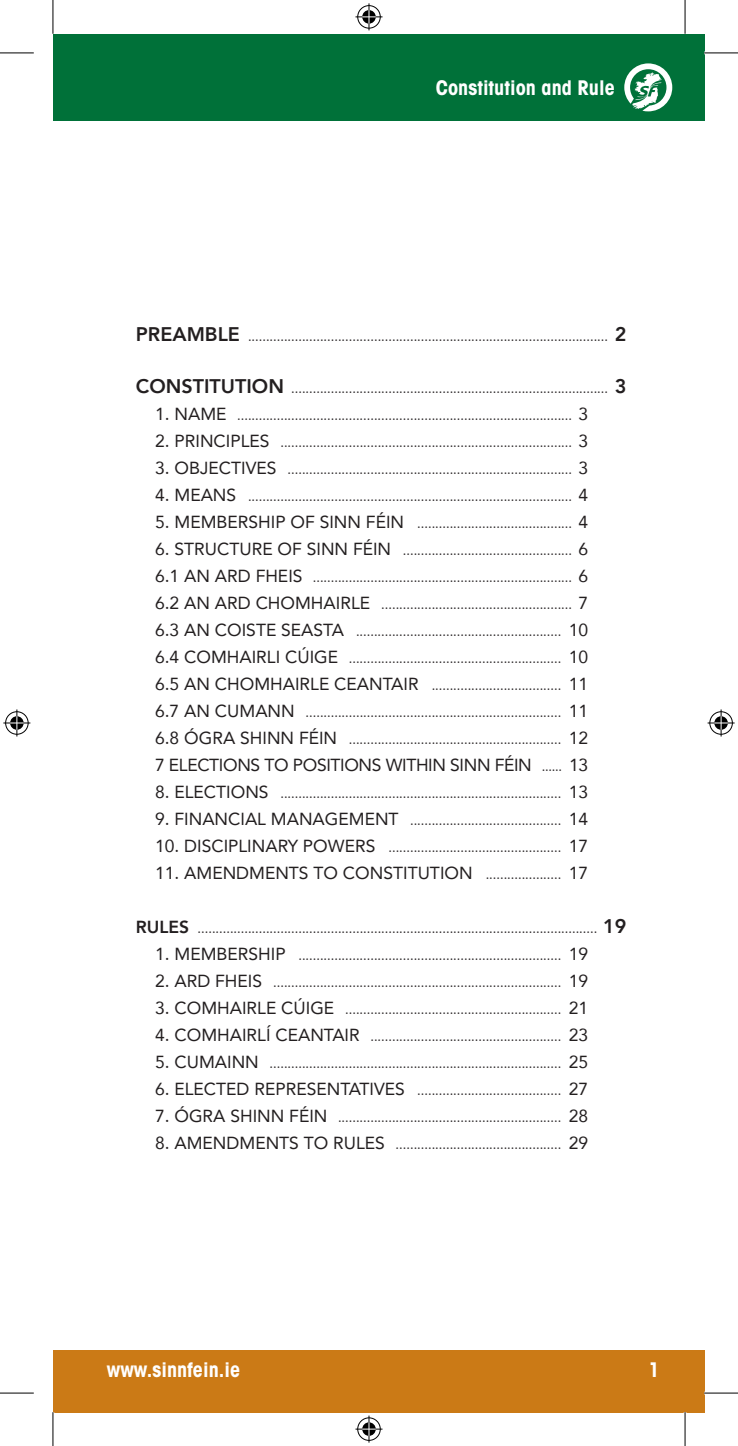
<style>
.page{position:relative;width:738px;height:1446px;background:#fff}
.page>*{position:absolute;margin:0;border:0;box-sizing:border-box;transform-origin:0 0}
.t1{font:700 condensed 20.25px "Avant Garde";color:#fff}
.t2{font:17.55px "Avenir";color:#231f20}
.t3{font:17.55px "Avenir";letter-spacing:-.02em;color:#231f20}
.t4{font:13.05px/27px "Avenir";color:#231f20;text-align:justify}
.s1{font-weight:800;font-size:19.8px}
.s2{font-size:17.55px}
.s3{font-size:13.05px}
.s4{font-weight:800;font-size:17.55px}
</style>
<div class="page">
<div style="left:53px;top:34px;width:650px;height:86px;background:#007139"></div>
<div style="left:53px;top:1349px;width:650px;height:62px;background:#cb7a16"></div>
<svg style="left:624px;top:63px;width:48px;height:48px"></svg>
<hr style="left:0;top:53px;width:34px;height:1px;background:#000">
<hr style="left:703px;top:53px;width:34px;height:1px;background:#000">
<hr style="left:0;top:1392px;width:34px;height:1px;background:#000">
<hr style="left:703px;top:1392px;width:34px;height:1px;background:#000">
<hr style="left:53px;top:0;width:1px;height:34px;background:#000">
<hr style="left:53px;top:1411px;width:1px;height:34px;background:#000">
<hr style="left:684px;top:0;width:1px;height:34px;background:#000">
<hr style="left:684px;top:1411px;width:1px;height:34px;background:#000">
<svg style="left:355px;top:3px;width:27px;height:27px"></svg>
<svg style="left:355px;top:1415px;width:27px;height:27px"></svg>
<svg style="left:3px;top:709px;width:27px;height:27px"></svg>
<svg style="left:707px;top:709px;width:27px;height:27px"></svg>
<h1 class="t1" style="left:435px;top:75px;width:180px">Constitution and Rule</h1>
<p class="t4" style="left:136px;top:322px;width:492px"><span class="s1">PREAMBLE</span> .................................................................................................... <span class="s1">2</span></p>
<p class="t4" style="left:136px;top:374px;width:492px"><span class="s1">CONSTITUTION</span> ........................................................................................ <span class="s1">3</span></p>
<p class="t4" style="left:155px;top:401px;width:434px"><span class="s2">1. NAME</span> ............................................................................................. <span class="s2">3</span></p>
<p class="t4" style="left:155px;top:428px;width:434px"><span class="s2">2. PRINCIPLES</span> ................................................................................. <span class="s2">3</span></p>
<p class="t4" style="left:155px;top:455px;width:434px"><span class="s2">3. OBJECTIVES</span> ............................................................................... <span class="s2">3</span></p>
<p class="t4" style="left:155px;top:482px;width:434px"><span class="s2">4. MEANS</span> .......................................................................................... <span class="s2">4</span></p>
<p class="t4" style="left:155px;top:509px;width:434px"><span class="s2">5. MEMBERSHIP OF SINN FÉIN</span> ........................................... <span class="s2">4</span></p>
<p class="t4" style="left:155px;top:536px;width:434px"><span class="s2">6. STRUCTURE OF SINN FÉIN</span> ............................................... <span class="s2">6<br>6.1 AN ARD FHEIS</span> ........................................................................ <span class="s2">6<br>6.2 AN ARD CHOMHAIRLE</span> ..................................................... <span class="s2">7<br>6.3 AN COISTE SEASTA</span> ......................................................... <span class="s2">10<br>6.4 COMHAIRLI CÚIGE</span> ........................................................... <span class="s2">10<br>6.5 AN CHOMHAIRLE CEANTAIR</span> .................................... <span class="s2">11<br>6.7 AN CUMANN</span> ....................................................................... <span class="s2">11<br>6.8 ÓGRA SHINN FÉIN</span> ........................................................... <span class="s2">12</span></p>
<h2 class="t3" style="left:155px;top:750px;width:434px">7 ELECTIONS TO POSITIONS WITHIN SINN FÉIN <span class="s3">......</span> 13</h2>
<p class="t4" style="left:155px;top:779px;width:434px"><span class="s2">8. ELECTIONS</span> .............................................................................. <span class="s2">13</span></p>
<p class="t4" style="left:155px;top:806px;width:434px"><span class="s2">9. FINANCIAL MANAGEMENT</span> .......................................... <span class="s2">14</span></p>
<p class="t4" style="left:155px;top:833px;width:434px"><span class="s2">10. DISCIPLINARY POWERS</span> ................................................ <span class="s2">17</span></p>
<h2 class="t2" style="left:155px;top:858px;width:434px">11. AMENDMENTS TO CONSTITUTION <span class="s3">.....................</span> 17</h2>
<p class="t4" style="left:136px;top:914px;width:492px"><span class="s4">RULES</span> ............................................................................................................... <span class="s1">19</span></p>
<p class="t4" style="left:155px;top:941px;width:434px"><span class="s2">1. MEMBERSHIP</span> ......................................................................... <span class="s2">19</span></p>
<p class="t4" style="left:155px;top:968px;width:434px"><span class="s2">2. ARD FHEIS</span> ................................................................................ <span class="s2">19</span></p>
<p class="t4" style="left:155px;top:995px;width:434px"><span class="s2">3. COMHAIRLE CÚIGE</span> ............................................................ <span class="s2">21</span></p>
<p class="t4" style="left:155px;top:1022px;width:434px"><span class="s2">4. COMHAIRLÍ CEANTAIR</span> ..................................................... <span class="s2">23</span></p>
<p class="t4" style="left:155px;top:1049px;width:434px"><span class="s2">5. CUMAINN</span> ................................................................................. <span class="s2">25</span></p>
<p class="t4" style="left:155px;top:1076px;width:434px"><span class="s2">6. ELECTED REPRESENTATIVES</span> ........................................ <span class="s2">27</span></p>
<p class="t4" style="left:155px;top:1103px;width:434px"><span class="s2">7. ÓGRA SHINN FÉIN</span> .............................................................. <span class="s2">28</span></p>
<p class="t4" style="left:155px;top:1130px;width:434px"><span class="s2">8. AMENDMENTS TO RULES</span> .............................................. <span class="s2">29</span></p>
<h1 class="t1" style="left:107px;top:1356px;width:135px">www.sinnfein.ie</h1>
<h1 class="t1" style="left:648px;top:1356px;width:13px">1</h1>
</div>
